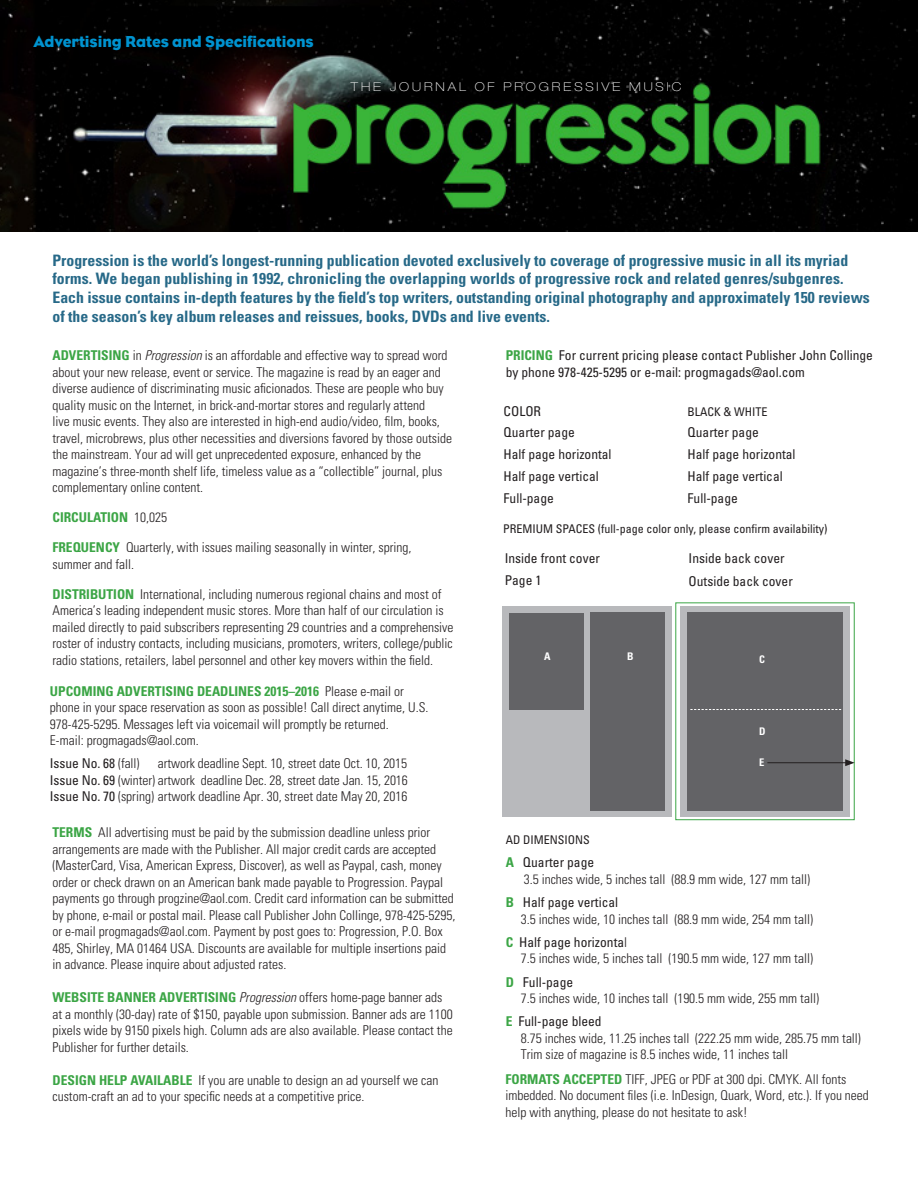
<style>
.page{position:relative;width:918px;height:1188px;background:#fff}
.page>*{position:absolute;margin:0;border:0;box-sizing:border-box;transform-origin:0 0}
.t1{font:16.2px "Eagle";letter-spacing:-.005em;color:#0093d0}
.t2{font:700 condensed 15.75px/18.8px "Univers";color:#276988}
.t3{font:300 condensed 13.5px/16.5px "Univers";color:#231f20}
.t4{font:condensed 13.5px/16.5px "Univers";color:#231f20}
.t5{font:700 condensed 13.5px "Univers";color:#3ba545}
.t6{font:100 expanded 12.15px "Helvetica Neue";letter-spacing:.24em;color:#fff}
.t7{font:condensed 12px "Univers";color:#231f20}
.t8{font:700 condensed 10.5px "Univers";color:#fff}
.s1{font-weight:700;color:#3ba545}
.s2{font-style:italic}
.s3{font-weight:300;color:#231f20}
.s4{font-weight:300}
.s5{font-weight:400}
</style>
<div class="page">
<div style="left:502px;top:606px;width:170px;height:211px;background:#b8b9bc"></div>
<div style="left:509px;top:613px;width:75px;height:97px;background:#636366"></div>
<div style="left:590px;top:613px;width:75px;height:198px;background:#636366"></div>
<div style="left:680px;top:606px;width:170px;height:211px;background:#b8b9bc"></div>
<div style="left:687px;top:613px;width:155px;height:198px;background:#636366"></div>
<div style="left:675px;top:602px;width:180px;height:218px;border:1px solid #3ba545"></div>
<svg style="left:690px;top:709px;width:151px;height:1px"></svg>
<hr style="left:767px;top:762px;width:81px;height:1px;background:#231f20">
<svg style="left:845px;top:759px;width:10px;height:7px"></svg>
<img style="left:0;top:0;width:918px;height:232px">
<p class="t1" style="left:33px;top:32px;width:282px">Advertising Rates and Specifications</p>
<p class="t6" style="left:351px;top:80px;width:332px">THE JOURNAL OF PROGRESSIVE MUSIC</p>
<p class="t2" style="left:52px;top:251px;width:819px">Progression is the world’s longest-running publication devoted exclusively to coverage of progressive music in all its myriad forms. We began publishing in 1992, chronicling the overlapping worlds of progressive rock and related genres/subgenres.<br>Each issue contains in-depth features by the field’s top writers, outstanding original photography and approximately 150 reviews of the season’s key album releases and reissues, books, DVDs and live events.</p>
<p class="t3" style="left:52px;top:347px;width:401px"><span class="s1">ADVERTISING</span> in <span class="s2">Progression</span> is an affordable and effective way to spread word about your new release, event or service. The magazine is read by an eager and diverse audience of discriminating music aficionados. These are people who buy quality music on the Internet, in brick-and-mortar stores and regularly attend<br>live music events. They also are interested in high-end audio/video, film, books, travel, microbrews, plus other necessities and diversions favored by those outside the mainstream. Your ad will get unprecedented exposure, enhanced by the magazine’s three-month shelf life, timeless value as a “collectible” journal, plus complementary online content.</p>
<p class="t5" style="left:52px;top:509px;width:116px">CIRCULATION <span class="s3">10,025</span></p>
<p class="t3" style="left:52px;top:539px;width:361px"><span class="s1">FREQUENCY</span> Quarterly, with issues mailing seasonally in winter, spring, summer and fall.</p>
<p class="t3" style="left:52px;top:586px;width:403px"><span class="s1">DISTRIBUTION</span> International, including numerous regional chains and most of America’s leading independent music stores. More than half of our circulation is mailed directly to paid subscribers representing 29 countries and a comprehensive roster of industry contacts, including musicians, promoters, writers, college/public radio stations, retailers, label personnel and other key movers within the field.</p>
<p class="t3" style="left:50px;top:683px;width:380px"><span class="s1">UPCOMING ADVERTISING DEADLINES 2015–2016</span> Please e-mail or phone in your space reservation as soon as possible! Call direct anytime, U.S.<br>978-425-5295. Messages left via voicemail will promptly be returned.<br>E-mail: progmagads@aol.com.</p>
<p class="t4" style="left:50px;top:755px;width:91px">Issue No. 68 <span class="s4">(fall)</span></p>
<p class="t3" style="left:158px;top:755px;width:251px">artwork deadline Sept. 10, street date Oct. 10, 2015</p>
<p class="t3" style="left:50px;top:772px;width:359px"><span class="s5">Issue No. 69</span> (winter) artwork deadline Dec. 28, street date Jan. 15, 2016</p>
<p class="t3" style="left:50px;top:788px;width:359px"><span class="s5">Issue No. 70</span> (spring) artwork deadline Apr. 30, street date May 20, 2016</p>
<p class="t3" style="left:52px;top:824px;width:405px"><span class="s1">TERMS</span> All advertising must be paid by the submission deadline unless prior arrangements are made with the Publisher. All major credit cards are accepted (MasterCard, Visa, American Express, Discover), as well as Paypal, cash, money order or check drawn on an American bank made payable to Progression. Paypal payments go through progzine@aol.com. Credit card information can be submitted by phone, e-mail or postal mail. Please call Publisher John Collinge, 978-425-5295, or e-mail progmagads@aol.com. Payment by post goes to: Progression, P.O. Box 485, Shirley, MA 01464 USA. Discounts are available for multiple insertions paid in advance. Please inquire about adjusted rates.</p>
<p class="t3" style="left:52px;top:989px;width:402px"><span class="s1">WEBSITE BANNER ADVERTISING</span> <span class="s2">Progression</span> offers home-page banner ads at a monthly (30-day) rate of $150, payable upon submission. Banner ads are 1100 pixels wide by 9150 pixels high. Column ads are also available. Please contact the Publisher for further details.</p>
<p class="t3" style="left:52px;top:1072px;width:387px"><span class="s1">DESIGN HELP AVAILABLE</span> If you are unable to design an ad yourself we can custom-craft an ad to your specific needs at a competitive price.</p>
<p class="t4" style="left:506px;top:347px;width:369px"><span class="s1">PRICING</span> For current pricing please contact Publisher John Collinge by phone 978-425-5295 or e-mail: progmagads@aol.com</p>
<p class="t4" style="left:504px;top:402px;width:39px">COLOR</p>
<p class="t4" style="left:504px;top:424px;width:73px">Quarter page</p>
<p class="t4" style="left:504px;top:446px;width:109px">Half page horizontal</p>
<p class="t4" style="left:504px;top:468px;width:97px">Half page vertical</p>
<p class="t4" style="left:504px;top:489px;width:52px">Full-page</p>
<p class="t7" style="left:688px;top:404px;width:82px">BLACK &amp; WHITE</p>
<p class="t4" style="left:688px;top:424px;width:73px">Quarter page</p>
<p class="t4" style="left:688px;top:446px;width:109px">Half page horizontal</p>
<p class="t4" style="left:688px;top:468px;width:97px">Half page vertical</p>
<p class="t4" style="left:688px;top:489px;width:52px">Full-page</p>
<p class="t7" style="left:503px;top:521px;width:326px">PREMIUM SPACES (full-page color only, please confirm availability)</p>
<p class="t4" style="left:505px;top:550px;width:97px">Inside front cover</p>
<p class="t4" style="left:505px;top:572px;width:38px">Page 1</p>
<p class="t4" style="left:689px;top:550px;width:97px">Inside back cover</p>
<p class="t4" style="left:689px;top:573px;width:106px">Outside back cover</p>
<p class="t8" style="left:544px;top:650px;width:8px">A</p>
<p class="t8" style="left:627px;top:650px;width:8px">B</p>
<p class="t8" style="left:759px;top:653px;width:7px">C</p>
<p class="t8" style="left:759px;top:725px;width:8px">D</p>
<p class="t8" style="left:759px;top:756px;width:7px">E</p>
<p class="t7" style="left:506px;top:832px;width:86px">AD DIMENSIONS</p>
<p class="t3" style="left:524px;top:854px;width:288px;text-indent:-18px"><span class="s1">A</span> <span class="s5">Quarter page<br></span>3.5 inches wide, 5 inches tall (88.9 mm wide, 127 mm tall)</p>
<p class="t4" style="left:506px;top:894px;width:114px"><span class="s1">B</span> Half page vertical</p>
<p class="t3" style="left:521px;top:911px;width:294px">3.5 inches wide, 10 inches tall (88.9 mm wide, 254 mm tall)</p>
<p class="t3" style="left:521px;top:934px;width:294px;text-indent:-15px"><span class="s1">C</span> <span class="s5">Half page horizonta</span>l<br>7.5 inches wide, 5 inches tall (190.5 mm wide, 127 mm tall)</p>
<p class="t4" style="left:506px;top:973px;width:69px"><span class="s1">D</span> Full-page</p>
<p class="t3" style="left:521px;top:990px;width:300px">7.5 inches wide, 10 inches tall (190.5 mm wide, 255 mm tall)</p>
<p class="t4" style="left:506px;top:1013px;width:97px"><span class="s1">E</span> Full-page bleed</p>
<p class="t3" style="left:521px;top:1030px;width:342px">8.75 inches wide, 11.25 inches tall (222.25 mm wide, 285.75 mm tall)</p>
<p class="t3" style="left:521px;top:1046px;width:269px">Trim size of magazine is 8.5 inches wide, 11 inches tall</p>
<p class="t3" style="left:505px;top:1071px;width:365px"><span class="s1">FORMATS ACCEPTED</span> TIFF, JPEG or PDF at 300 dpi. CMYK. All fonts imbedded. No document files (i.e. InDesign, Quark, Word, etc.). If you need help with anything, please do not hesitate to ask!</p>
</div>
